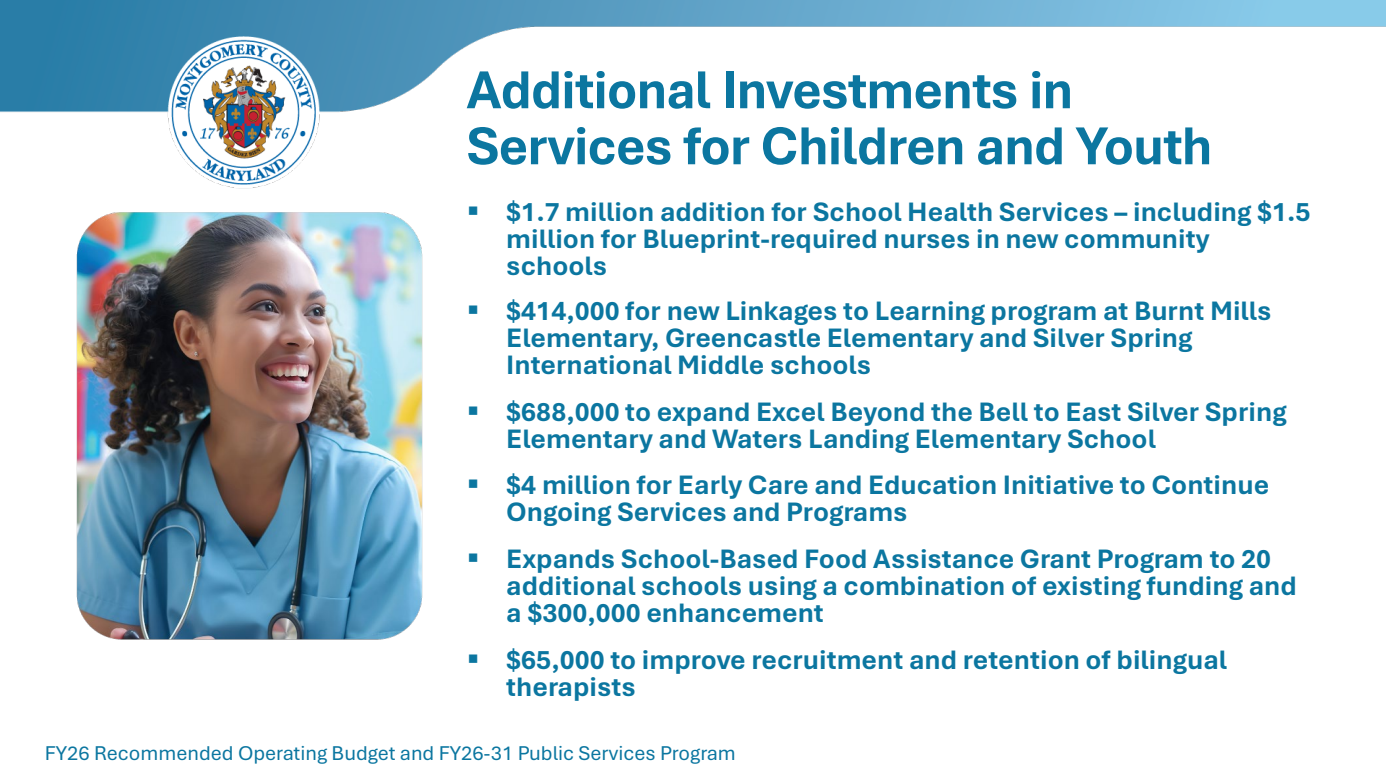
<style>
.page{position:relative;width:1386px;height:780px;background:#fff}
.page>*{position:absolute;margin:0;border:0;box-sizing:border-box;transform-origin:0 0}
.t1{font:700 56px/56px "Aptos Display";color:#0b76a0}
.t2{font:700 28px/27.1px "Aptos";color:#0b76a0}
.t3{font:21px "Aptos";color:#0b76a0}
</style>
<div class="page">
<img style="left:0;top:0;width:1385px;height:189px">
<img style="left:76px;top:212px;width:347px;height:428px">
<h2 class="t1" style="left:467px;top:60px;width:746px">Additional Investments in<br>Services for Children and Youth</h2>
<p class="t2" style="left:506px;top:197px;width:805px;text-indent:-39px">▪ $1.7 million addition for School Health Services – including $1.5 million for Blueprint-required nurses in new community schools</p>
<p class="t2" style="left:506px;top:296px;width:766px;text-indent:-39px">▪ $414,000 for new Linkages to Learning program at Burnt Mills<br>Elementary, Greencastle Elementary and Silver Spring<br>International Middle schools</p>
<p class="t2" style="left:506px;top:397px;width:781px;text-indent:-39px">▪ $688,000 to expand Excel Beyond the Bell to East Silver Spring<br>Elementary and Waters Landing Elementary School</p>
<p class="t2" style="left:506px;top:470px;width:764px;text-indent:-39px">▪ $4 million for Early Care and Education Initiative to Continue<br>Ongoing Services and Programs</p>
<p class="t2" style="left:506px;top:544px;width:792px;text-indent:-39px">▪ Expands School-Based Food Assistance Grant Program to 20 additional schools using a combination of existing funding and a $300,000 enhancement</p>
<p class="t2" style="left:506px;top:644px;width:722px;text-indent:-39px">▪ $65,000 to improve recruitment and retention of bilingual therapists</p>
<p class="t3" style="left:45px;top:738px;width:692px">FY26 Recommended Operating Budget and FY26-31 Public Services Program</p>
</div>
